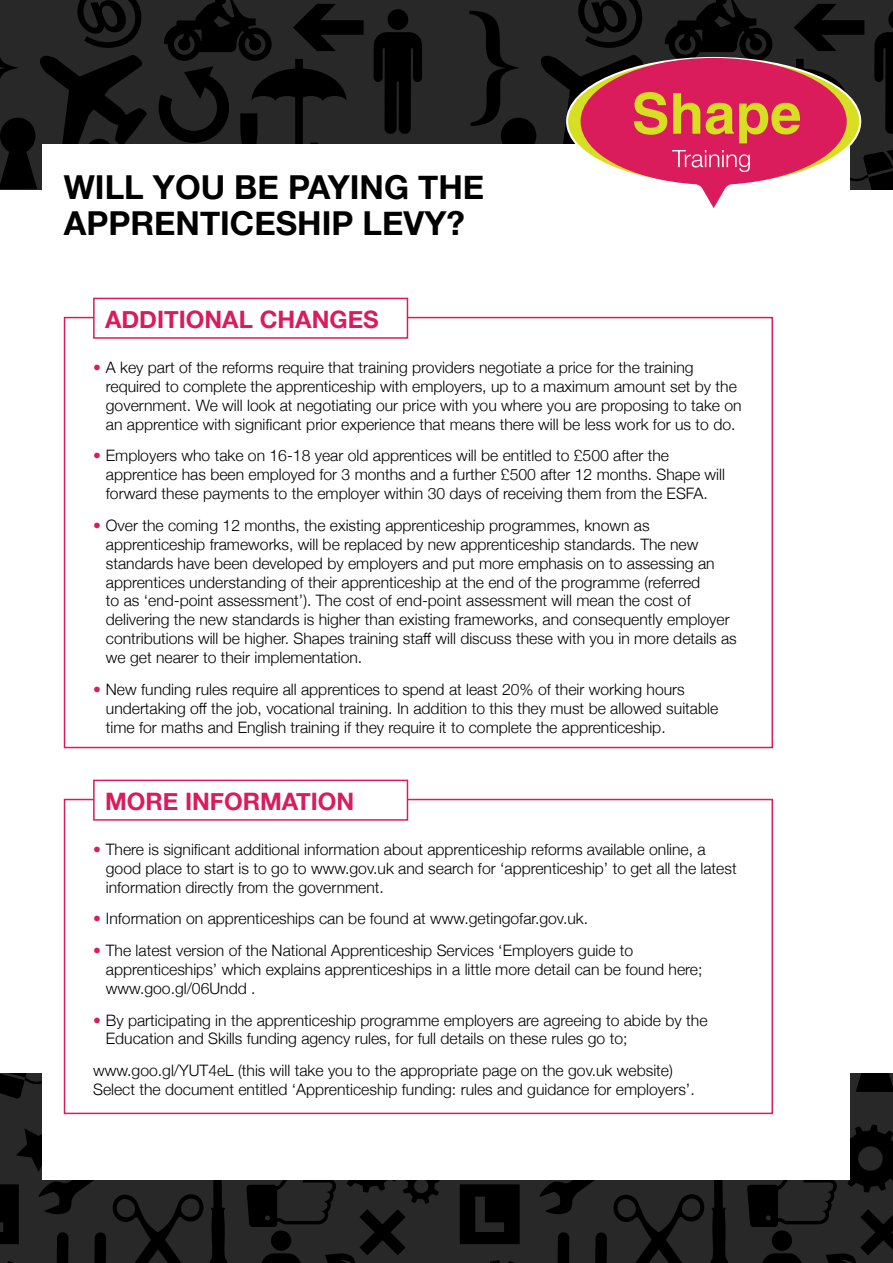
<style>
.page{position:relative;width:893px;height:1263px;background:#fff}
.page>*{position:absolute;margin:0;border:0;box-sizing:border-box;transform-origin:0 0}
.t1{font:700 33px/36px "Helvetica Neue";color:#000}
.t2{font:700 24px "Helvetica Neue";color:#d91c5c}
.t3{font:300 15.75px/18.9px "Helvetica Neue";color:#000}
.s1{color:#d91c5c}
</style>
<div class="page">
<svg style="left:0;top:1074px;width:893px;height:189px;background:#1d1d1d"></svg>
<div style="left:0;top:0;width:893px;height:189px;background:#292829"></div>
<svg style="left:0;top:0;width:426px;height:189px"></svg>
<div style="left:43px;top:145px;width:807px;height:1035px;background:#fff"></div>
<svg style="left:469px;top:0;width:424px;height:208px"></svg>
<div style="left:93px;top:298px;width:315px;height:41px;background:#fff;border:2px solid #d91c5c"></div>
<div style="left:64px;top:799px;width:709px;height:315px;border:2px solid #d91c5c"></div>
<div style="left:93px;top:780px;width:315px;height:41px;background:#fff;border:2px solid #d91c5c"></div>
<h1 class="t1" style="left:64px;top:170px;width:422px">WILL YOU BE PAYING THE<br>APPRENTICESHIP LEVY?</h1>
<h2 class="t2" style="left:105px;top:300px;width:275px">ADDITIONAL CHANGES</h2>
<p class="t3" style="left:106px;top:357px;width:637px;text-indent:-13px"><span class="s1">•</span> A key part of the reforms require that training providers negotiate a price for the training required to complete the apprenticeship with employers, up to a maximum amount set by the government. We will look at negotiating our price with you where you are proposing to take on an apprentice with significant prior experience that means there will be less work for us to do.</p>
<p class="t3" style="left:106px;top:445px;width:621px;text-indent:-13px"><span class="s1">•</span> Employers who take on 16-18 year old apprentices will be entitled to £500 after the apprentice has been employed for 3 months and a further £500 after 12 months. Shape will forward these payments to the employer within 30 days of receiving them from the ESFA.</p>
<p class="t3" style="left:106px;top:515px;width:632px;text-indent:-13px"><span class="s1">•</span> Over the coming 12 months, the existing apprenticeship programmes, known as apprenticeship frameworks, will be replaced by new apprenticeship standards. The new standards have been developed by employers and put more emphasis on to assessing an apprentices understanding of their apprenticeship at the end of the programme (referred<br>to as ‘end-point assessment’). The cost of end-point assessment will mean the cost of delivering the new standards is higher than existing frameworks, and consequently employer contributions will be higher. Shapes training staff will discuss these with you in more details as we get nearer to their implementation.</p>
<p class="t3" style="left:106px;top:679px;width:614px;text-indent:-13px"><span class="s1">•</span> New funding rules require all apprentices to spend at least 20% of their working hours undertaking off the job, vocational training. In addition to this they must be allowed suitable time for maths and English training if they require it to complete the apprenticeship.</p>
<h2 class="t2" style="left:105px;top:782px;width:251px">MORE INFORMATION</h2>
<p class="t3" style="left:106px;top:839px;width:632px;text-indent:-13px"><span class="s1">•</span> There is significant additional information about apprenticeship reforms available online, a good place to start is to go to www.gov.uk and search for ‘apprenticeship’ to get all the latest information directly from the government.</p>
<p class="t3" style="left:93px;top:908px;width:497px"><span class="s1">•</span> Information on apprenticeships can be found at www.getingofar.gov.uk.</p>
<p class="t3" style="left:106px;top:940px;width:598px;text-indent:-13px"><span class="s1">•</span> The latest version of the National Apprenticeship Services ‘Employers guide to apprenticeships’ which explains apprenticeships in a little more detail can be found here; www.goo.gl/06Undd .</p>
<p class="t3" style="left:106px;top:1009px;width:603px;text-indent:-13px"><span class="s1">•</span> By participating in the apprenticeship programme employers are agreeing to abide by the<br>Education and Skills funding agency rules, for full details on these rules go to;</p>
<p class="t3" style="left:93px;top:1060px;width:603px">www.goo.gl/YUT4eL (this will take you to the appropriate page on the gov.uk website)<br>Select the document entitled ‘Apprenticeship funding: rules and guidance for employers’.</p>
</div>
